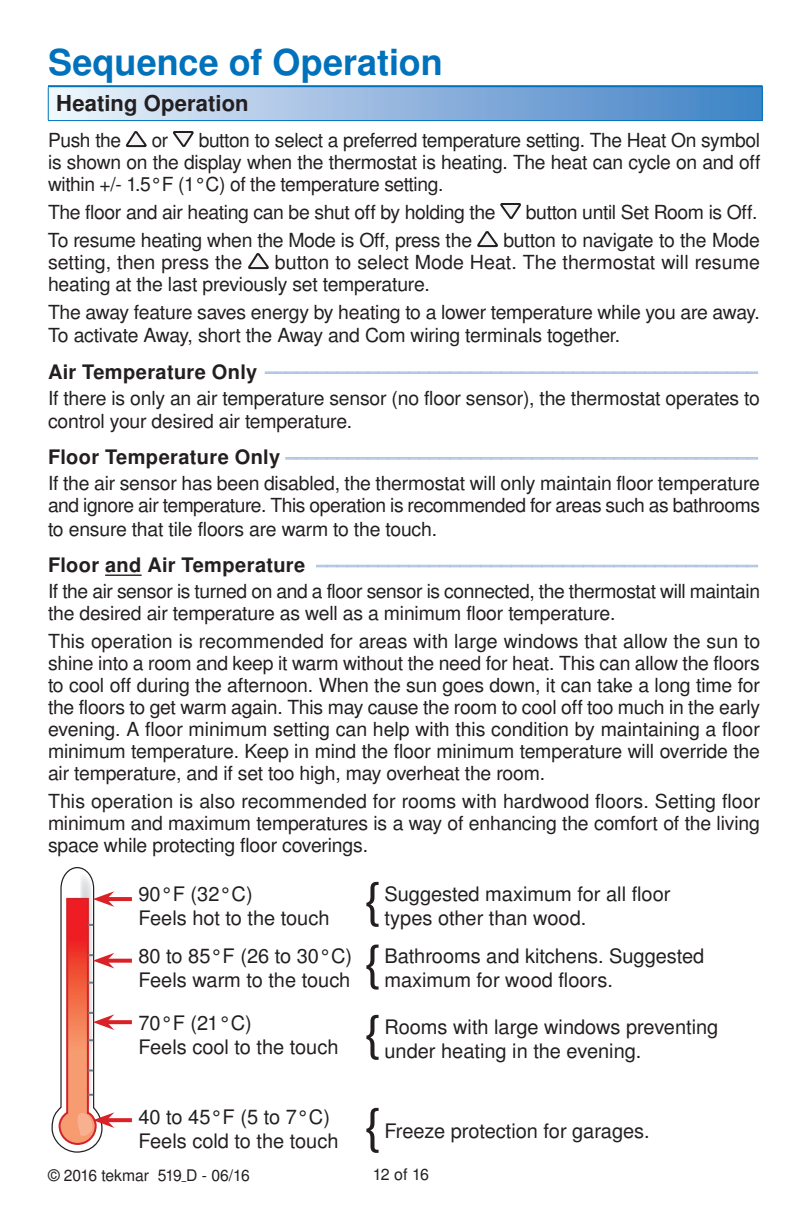
<style>
.page{position:relative;width:792px;height:1224px;background:#fff}
.page>*{position:absolute;margin:0;border:0;box-sizing:border-box;transform-origin:0 0}
.t1{font:700 36px "Nimbus San LOT";color:#0071bb}
.t2{font:22px "Nimbus San LOT";color:#b1c5e5;scale:2 1}
.t3{font:700 22px "Nimbus San LOT";letter-spacing:.005em;color:#231f20}
.t4{font:20px/24px "Nimbus San LOT";color:#231f20}
.t5{font:19.4px/22px "Nimbus San LOT";letter-spacing:-.01em;color:#231f20;text-align:justify}
.t6{font:16px "Nimbus San LOT";letter-spacing:-.015em;color:#231f20}
.s1{font-weight:700;font-size:20px;color:#231f20}
</style>
<div class="page">
<div style="left:48px;top:86px;width:714px;height:35px;background:linear-gradient(to right,#edf2fb,#3d7fc4)"></div>
<hr style="left:48px;top:87px;width:1px;height:33px;background:#0071bb">
<hr style="left:762px;top:87px;width:1px;height:33px;background:#0071bb">
<hr style="left:48px;top:120px;width:714px;height:1px;background:#0071bb">
<hr style="left:48px;top:85px;width:714px;height:2px;background:#0071bb">
<hr style="left:105px;top:575px;width:37px;height:1px;background:#231f20">
<svg style="left:126px;top:131px;width:21px;height:17px"></svg>
<svg style="left:173px;top:131px;width:21px;height:17px"></svg>
<svg style="left:477px;top:203px;width:44px;height:45px"></svg>
<svg style="left:248px;top:253px;width:21px;height:17px"></svg>
<svg style="left:265px;top:371px;width:493px;height:3px"></svg>
<svg style="left:285px;top:457px;width:473px;height:3px"></svg>
<svg style="left:316px;top:565px;width:442px;height:2px"></svg>
<svg style="left:114px;top:1118px;width:18px;height:4px"></svg>
<svg style="left:114px;top:1020px;width:18px;height:4px"></svg>
<svg style="left:114px;top:959px;width:18px;height:4px"></svg>
<svg style="left:114px;top:897px;width:18px;height:4px"></svg>
<svg style="left:52px;top:867px;width:62px;height:286px"></svg>
<svg style="left:366px;top:882px;width:13px;height:45px"></svg>
<svg style="left:366px;top:945px;width:13px;height:45px"></svg>
<svg style="left:366px;top:1015px;width:13px;height:45px"></svg>
<svg style="left:366px;top:1108px;width:13px;height:45px"></svg>
<h1 class="t1" style="left:48px;top:41px;width:396px">Sequence of Operation</h1>
<p class="t3" style="left:56px;top:90px;width:194px">Heating Operation</p>
<p class="t5" style="left:48px;top:130px;width:714px;text-indent:151px">button to select a preferred temperature setting. The Heat On symbol is shown on the display when the thermostat is heating. The heat can cycle on and off within +/- 1.5°F (1°C) of the temperature setting.</p>
<p class="t5" style="left:48px;top:202px;width:449px">The floor and air heating can be shut off by holding the</p>
<p class="t5" style="left:526px;top:202px;width:233px">button until Set Room is Off.</p>
<p class="t5" style="left:48px;top:230px;width:426px">To resume heating when the Mode is Off, press the</p>
<p class="t5" style="left:503px;top:230px;width:258px">button to navigate to the Mode</p>
<p class="t5" style="left:48px;top:252px;width:196px">setting, then press the</p>
<p class="t5" style="left:48px;top:130px;width:75px">Push the</p>
<p class="t5" style="left:152px;top:130px;width:18px">or</p>
<p class="t5" style="left:48px;top:252px;width:714px;text-indent:227px">button to select Mode Heat. The thermostat will resume heating at the last previously set temperature.</p>
<p class="t5" style="left:48px;top:301px;width:713px;line-height:23.2px">The away feature saves energy by heating to a lower temperature while you are away.<br>To activate Away, short the Away and Com wiring terminals together.</p>
<p class="t2" style="left:48px;top:358px;width:357px"><span class="s1">Air Temperature Only</span> ------------------------------------------------</p>
<p class="t5" style="left:48px;top:387px;width:713px;line-height:23.2px">If there is only an air temperature sensor (no floor sensor), the thermostat operates to control your desired air temperature.</p>
<p class="t2" style="left:48px;top:443px;width:357px"><span class="s1">Floor Temperature Only</span> ----------------------------------------------</p>
<p class="t5" style="left:48px;top:473px;width:713px;line-height:22.6px">If the air sensor has been disabled, the thermostat will only maintain floor temperature and ignore air temperature. This operation is recommended for areas such as bathrooms to ensure that tile floors are warm to the touch.</p>
<p class="t2" style="left:48px;top:551px;width:357px"><span class="s1">Floor and Air Temperature</span> -------------------------------------------</p>
<p class="t5" style="left:48px;top:581px;width:714px">If the air sensor is turned on and a floor sensor is connected, the thermostat will maintain the desired air temperature as well as a minimum floor temperature.</p>
<p class="t5" style="left:48px;top:631px;width:714px">This operation is recommended for areas with large windows that allow the sun to shine into a room and keep it warm without the need for heat. This can allow the floors to cool off during the afternoon. When the sun goes down, it can take a long time for the floors to get warm again. This may cause the room to cool off too much in the early evening. A floor minimum setting can help with this condition by maintaining a floor minimum temperature. Keep in mind the floor minimum temperature will override the air temperature, and if set too high, may overheat the room.</p>
<p class="t5" style="left:48px;top:791px;width:714px">This operation is also recommended for rooms with hardwood floors. Setting floor minimum and maximum temperatures is a way of enhancing the comfort of the living space while protecting floor coverings.</p>
<p class="t4" style="left:138px;top:882px;width:193px">90°F (32°C)<br>Feels hot to the touch</p>
<p class="t4" style="left:138px;top:944px;width:215px">80 to 85°F (26 to 30°C)<br>Feels warm to the touch</p>
<p class="t4" style="left:138px;top:1011px;width:202px">70°F (21°C)<br>Feels cool to the touch</p>
<p class="t4" style="left:384px;top:882px;width:288px">Suggested maximum for all floor types other than wood.</p>
<p class="t4" style="left:384px;top:944px;width:321px">Bathrooms and kitchens. Suggested maximum for wood floors.</p>
<p class="t4" style="left:384px;top:1015px;width:335px">Rooms with large windows preventing under heating in the evening.</p>
<p class="t4" style="left:138px;top:1106px;width:202px">40 to 45°F (5 to 7°C)<br>Feels cold to the touch</p>
<p class="t4" style="left:384px;top:1120px;width:267px">Freeze protection for garages.</p>
<p class="t6" style="left:48px;top:1166px;width:203px">© 2016 tekmar 519_D - 06/16</p>
<p class="t6" style="left:373px;top:1165px;width:58px">12 of 16</p>
</div>
